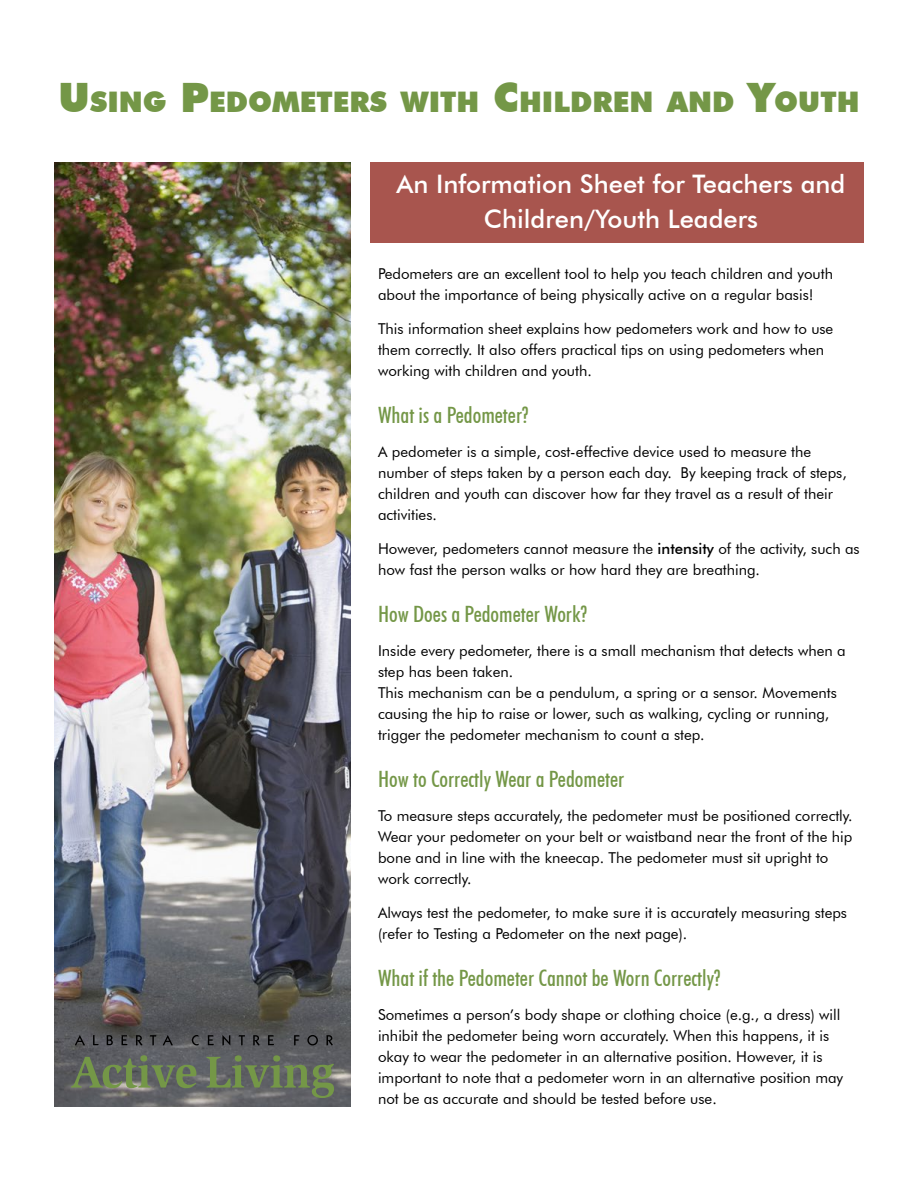
<style>
.page{position:relative;width:918px;height:1188px;background:#fff}
.page>*{position:absolute;margin:0;border:0;box-sizing:border-box;transform-origin:0 0}
.t1{font:900 28.35px "Futura BT";color:#749747}
.t2{font:500 25.5px/34.5px "Futura BT";color:#fff;text-align:center}
.t3{font:500 condensed 22.5px "Futura BT";color:#749747}
.t4{font:15px/21px "Futura BT";color:#000}
.s1{font-size:40.5px}
.s2{font-weight:500}
</style>
<div class="page">
<div style="left:370px;top:162px;width:494px;height:81px;background:#a8554e"></div>
<img style="left:54px;top:162px;width:297px;height:945px">
<svg style="left:75px;top:1035px;width:10px;height:10px"></svg>
<svg style="left:93px;top:1035px;width:6px;height:10px"></svg>
<svg style="left:107px;top:1035px;width:6px;height:10px"></svg>
<svg style="left:122px;top:1035px;width:6px;height:10px"></svg>
<svg style="left:136px;top:1035px;width:7px;height:10px"></svg>
<svg style="left:150px;top:1035px;width:6px;height:10px"></svg>
<svg style="left:163px;top:1035px;width:10px;height:10px"></svg>
<svg style="left:192px;top:1035px;width:7px;height:10px"></svg>
<svg style="left:208px;top:1035px;width:6px;height:10px"></svg>
<svg style="left:222px;top:1035px;width:8px;height:10px"></svg>
<svg style="left:239px;top:1035px;width:6px;height:10px"></svg>
<svg style="left:253px;top:1035px;width:7px;height:10px"></svg>
<svg style="left:268px;top:1035px;width:6px;height:10px"></svg>
<svg style="left:294px;top:1035px;width:6px;height:10px"></svg>
<svg style="left:307px;top:1035px;width:11px;height:10px"></svg>
<svg style="left:327px;top:1035px;width:6px;height:10px"></svg>
<svg style="left:71px;top:1055px;width:263px;height:43px;background:#67715f"></svg>
<h1 class="t1" style="left:58px;top:84px;width:803px"><span class="s1">U</span>SING <span class="s1">P</span>EDOMETERS WITH <span class="s1">C</span>HILDREN AND <span class="s1">Y</span>OUTH</h1>
<h2 class="t2" style="left:397px;top:167px;width:450px">An Information Sheet for Teachers and<br>Children/Youth Leaders</h2>
<p class="t4" style="left:378px;top:263px;width:457px">Pedometers are an excellent tool to help you teach children and youth about the importance of being physically active on a regular basis!</p>
<p class="t4" style="left:378px;top:318px;width:457px">This information sheet explains how pedometers work and how to use them correctly. It also offers practical tips on using pedometers when working with children and youth.</p>
<h3 class="t3" style="left:378px;top:401px;width:152px">What is a Pedometer?</h3>
<p class="t4" style="left:378px;top:441px;width:470px">A pedometer is a simple, cost-effective device used to measure the number of steps taken by a person each day. By keeping track of steps, children and youth can discover how far they travel as a result of their activities.</p>
<p class="t4" style="left:378px;top:538px;width:483px">However, pedometers cannot measure the <span class="s2">intensity</span> of the activity, such as how fast the person walks or how hard they are breathing.</p>
<h3 class="t3" style="left:378px;top:600px;width:210px">How Does a Pedometer Work?</h3>
<p class="t4" style="left:378px;top:640px;width:469px">Inside every pedometer, there is a small mechanism that detects when a step has been taken.<br>This mechanism can be a pendulum, a spring or a sensor. Movements causing the hip to raise or lower, such as walking, cycling or running, trigger the pedometer mechanism to count a step.</p>
<h3 class="t3" style="left:378px;top:765px;width:248px">How to Correctly Wear a Pedometer</h3>
<p class="t4" style="left:378px;top:805px;width:476px">To measure steps accurately, the pedometer must be positioned correctly.<br>Wear your pedometer on your belt or waistband near the front of the hip bone and in line with the kneecap. The pedometer must sit upright to work correctly.</p>
<p class="t4" style="left:378px;top:902px;width:471px">Always test the pedometer, to make sure it is accurately measuring steps (refer to Testing a Pedometer on the next page).</p>
<h3 class="t3" style="left:378px;top:964px;width:344px">What if the Pedometer Cannot be Worn Correctly?</h3>
<p class="t4" style="left:378px;top:1004px;width:467px">Sometimes a person’s body shape or clothing choice (e.g., a dress) will inhibit the pedometer being worn accurately. When this happens, it is okay to wear the pedometer in an alternative position. However, it is important to note that a pedometer worn in an alternative position may not be as accurate and should be tested before use.</p>
</div>
